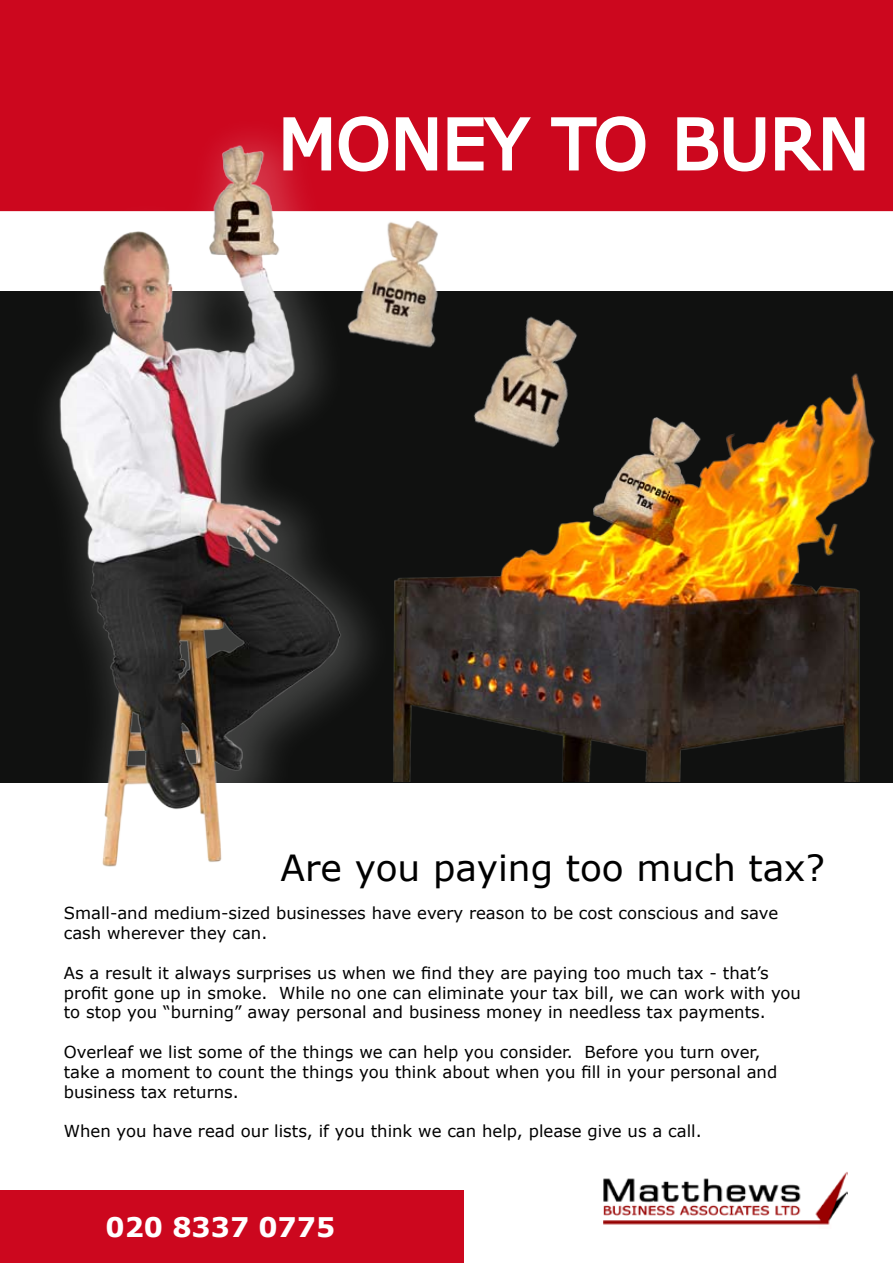
<style>
.page{position:relative;width:893px;height:1263px;background:#fff}
.page>*{position:absolute;margin:0;border:0;box-sizing:border-box;transform-origin:0 0}
.t1{font:69px "Verdana";color:#fff}
.t2{font:36px "Verdana";color:#000}
.t3{font:700 27px "Verdana";color:#fff}
.t4{font:16.5px/19.8px "Verdana";color:#000}
</style>
<div class="page">
<div style="left:0;top:292px;width:893px;height:490px;background:#101110"></div>
<div style="left:0;top:0;width:893px;height:211px;background:#cc071e"></div>
<div style="left:0;top:1191px;width:463px;height:72px;background:#cc071e"></div>
<img style="left:604px;top:1172px;width:243px;height:53px">
<div style="left:18px;top:105px;width:383px;height:821px;background:#fff;opacity:.2"></div>
<img style="left:27px;top:98px;width:390px;height:813px">
<img style="left:273px;top:337px;width:620px;height:445px">
<svg style="left:282px;top:112px;width:157px;height:61px"></svg>
<svg style="left:446px;top:115px;width:88px;height:57px"></svg>
<svg style="left:550px;top:115px;width:97px;height:58px"></svg>
<svg style="left:676px;top:116px;width:91px;height:57px"></svg>
<svg style="left:774px;top:112px;width:92px;height:60px"></svg>
<img style="left:331px;top:183px;width:144px;height:189px">
<img style="left:454px;top:275px;width:163px;height:198px">
<h1 class="t1" style="left:278px;top:100px;width:593px">MONEY TO BURN</h1>
<h2 class="t2" style="left:281px;top:845px;width:546px">Are you paying too much tax?</h2>
<p class="t4" style="left:64px;top:903px;width:716px">Small-and medium-sized businesses have every reason to be cost conscious and save cash wherever they can.</p>
<p class="t4" style="left:64px;top:962px;width:739px">As a result it always surprises us when we find they are paying too much tax - that’s profit gone up in smoke. While no one can eliminate your tax bill, we can work with you to stop you “burning” away personal and business money in needless tax payments.</p>
<p class="t4" style="left:64px;top:1042px;width:715px">Overleaf we list some of the things we can help you consider. Before you turn over, take a moment to count the things you think about when you fill in your personal and business tax returns.</p>
<p class="t4" style="left:64px;top:1121px;width:639px">When you have read our lists, if you think we can help, please give us a call.</p>
<h3 class="t3" style="left:106px;top:1210px;width:231px">020 8337 0775</h3>
</div>
